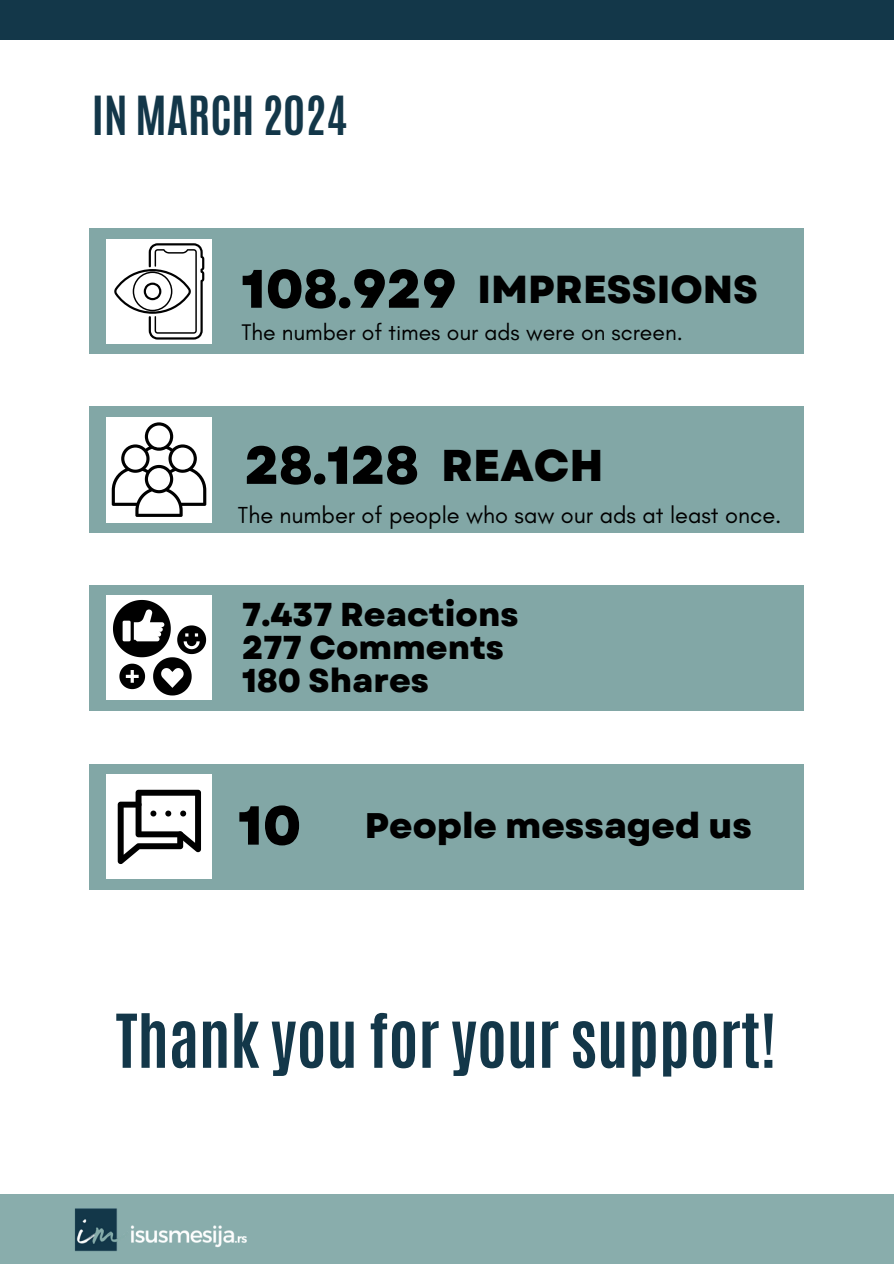
<style>
.page{position:relative;width:894px;height:1264px;background:#fff}
.page>*{position:absolute;margin:0;border:0;box-sizing:border-box;transform-origin:0 0}
.t1{font:700 63px "Antonio";color:#133749}
.t2{font:800 54.75px "Garet";color:#000}
.t3{font:800 54px "Garet";color:#000}
.t4{font:800 53.25px "Garet";color:#000}
.t5{font:700 45px "Antonio";color:#133749}
.t6{font:800 44.4px "Garet";color:#000}
.t7{font:800 39px "Garet";color:#000}
.t8{font:800 35.55px "Garet";color:#000}
.t9{font:800 33px/33px "Garet";color:#000}
.t10{font:23.55px "Glacial Indifference";color:#000}
.t11{font:22.95px "Glacial Indifference";color:#000}
</style>
<div class="page">
<div style="left:0;top:1193px;width:893px;height:70px;background:#89adac"></div>
<img style="left:75px;top:1208px;width:172px;height:43px">
<div style="left:89px;top:585px;width:714px;height:126px;background:#82a7a6"></div>
<div style="left:107px;top:595px;width:105px;height:105px;background:#fff"></div>
<svg style="left:113px;top:600px;width:93px;height:95px"></svg>
<div style="left:0;top:0;width:893px;height:40px;background:#133749"></div>
<div style="left:89px;top:228px;width:713px;height:126px;background:#82a7a6"></div>
<div style="left:106px;top:239px;width:105px;height:104px;background:#fff"></div>
<svg style="left:114px;top:243px;width:90px;height:96px"></svg>
<div style="left:89px;top:763px;width:714px;height:126px;background:#82a7a6"></div>
<div style="left:107px;top:774px;width:105px;height:105px;background:#fff"></div>
<svg style="left:118px;top:789px;width:83px;height:75px"></svg>
<div style="left:89px;top:407px;width:713px;height:125px;background:#82a7a6"></div>
<div style="left:106px;top:417px;width:105px;height:105px;background:#fff"></div>
<svg style="left:112px;top:422px;width:94px;height:95px"></svg>
<h3 class="t5" style="left:92px;top:84px;width:257px">IN MARCH 2024</h3>
<h2 class="t3" style="left:241px;top:250px;width:217px">108.929</h2>
<h4 class="t7" style="left:477px;top:261px;width:282px">IMPRESSIONS</h4>
<p class="t11" style="left:241px;top:318px;width:443px">The number of times our ads were on screen.</p>
<h6 class="t4" style="left:245px;top:427px;width:175px">28.128</h6>
<p class="t6" style="left:441px;top:433px;width:164px">REACH</p>
<p class="t10" style="left:238px;top:500px;width:545px">The number of people who saw our ads at least once.</p>
<p class="t9" style="left:242px;top:598px;width:278px">7.437 Reactions<br>277 Comments<br>180 Shares</p>
<h2 class="t2" style="left:238px;top:786px;width:65px">10</h2>
<p class="t8" style="left:365px;top:800px;width:388px">People messaged us</p>
<p class="t1" style="left:116px;top:995px;width:661px">Thank you for your support!</p>
</div>
